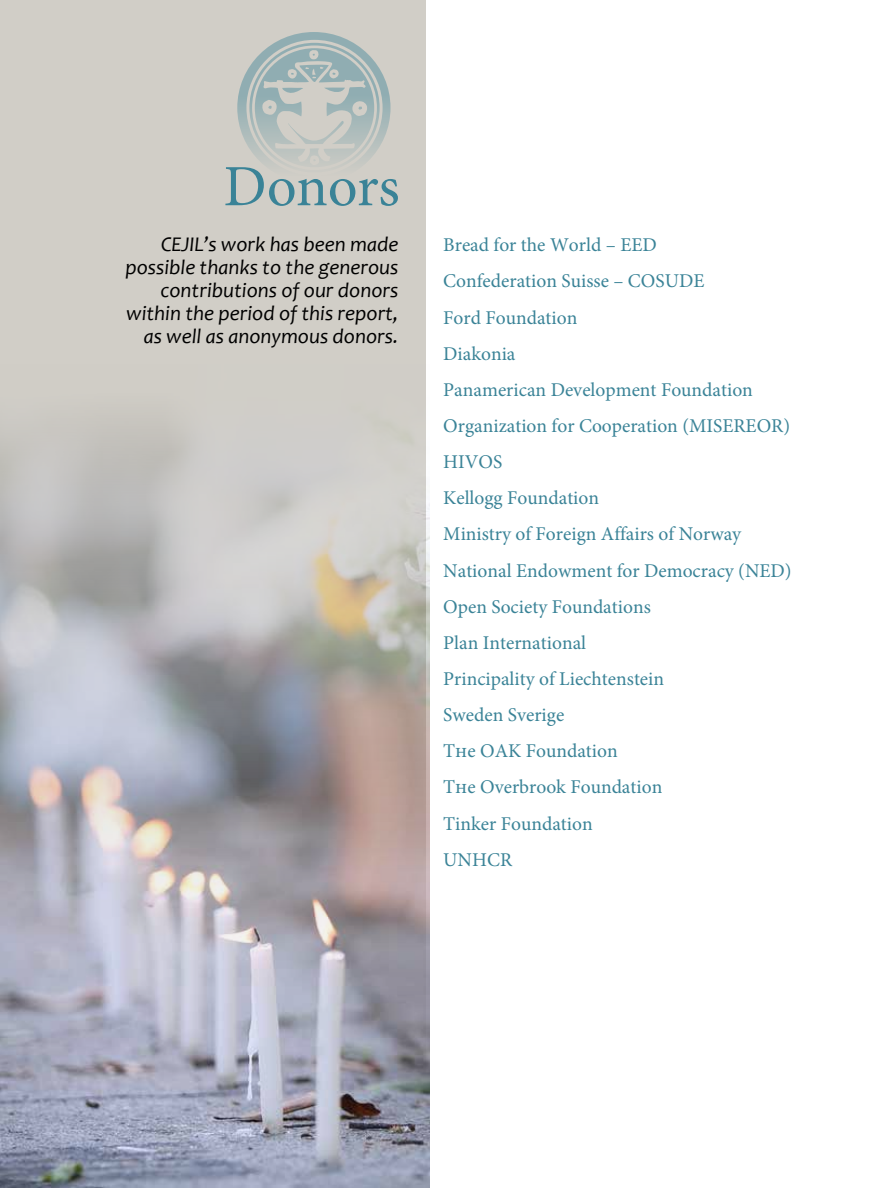
<style>
.page{position:relative;width:893px;height:1188px;background:#fff}
.page>*{position:absolute;margin:0;border:0;box-sizing:border-box;transform-origin:0 0}
.t1{font:58.5px "Minion Pro";color:#3a8397}
.t2{font:italic 21px/23.1px "Candara";color:#000;text-align:right}
.t3{font:19.5px/36.2px "Minion Pro";color:#3a8397}
</style>
<div class="page">
<hr style="left:892px;top:0;width:1px;height:1188px;background:#d1cec7">
<div style="left:0;top:0;width:425px;height:1188px;background:#d1cec7"></div>
<svg style="left:237px;top:32px;width:153px;height:133px"></svg>
<img style="left:0;top:365px;width:429px;height:823px">
<h1 class="t1" style="left:223px;top:147px;width:178px">Donors</h1>
<p class="t2" style="left:126px;top:232px;width:274px">CEJIL’s work has been made possible thanks to the generous contributions of our donors within the period of this report, as well as anonymous donors.</p>
<p class="t3" style="left:443px;top:227px;width:350px">Bread for the World – EED<br>Confederation Suisse – COSUDE<br>Ford Foundation<br>Diakonia<br>Panamerican Development Foundation<br>Organization for Cooperation (MISEREOR)<br>HIVOS<br>Kellogg Foundation<br>Ministry of Foreign Affairs of Norway<br>National Endowment for Democracy (NED)<br>Open Society Foundations<br>Plan International<br>Principality of Liechtenstein<br>Sweden Sverige<br>The OAK Foundation<br>The Overbrook Foundation<br>Tinker Foundation<br>UNHCR</p>
</div>
